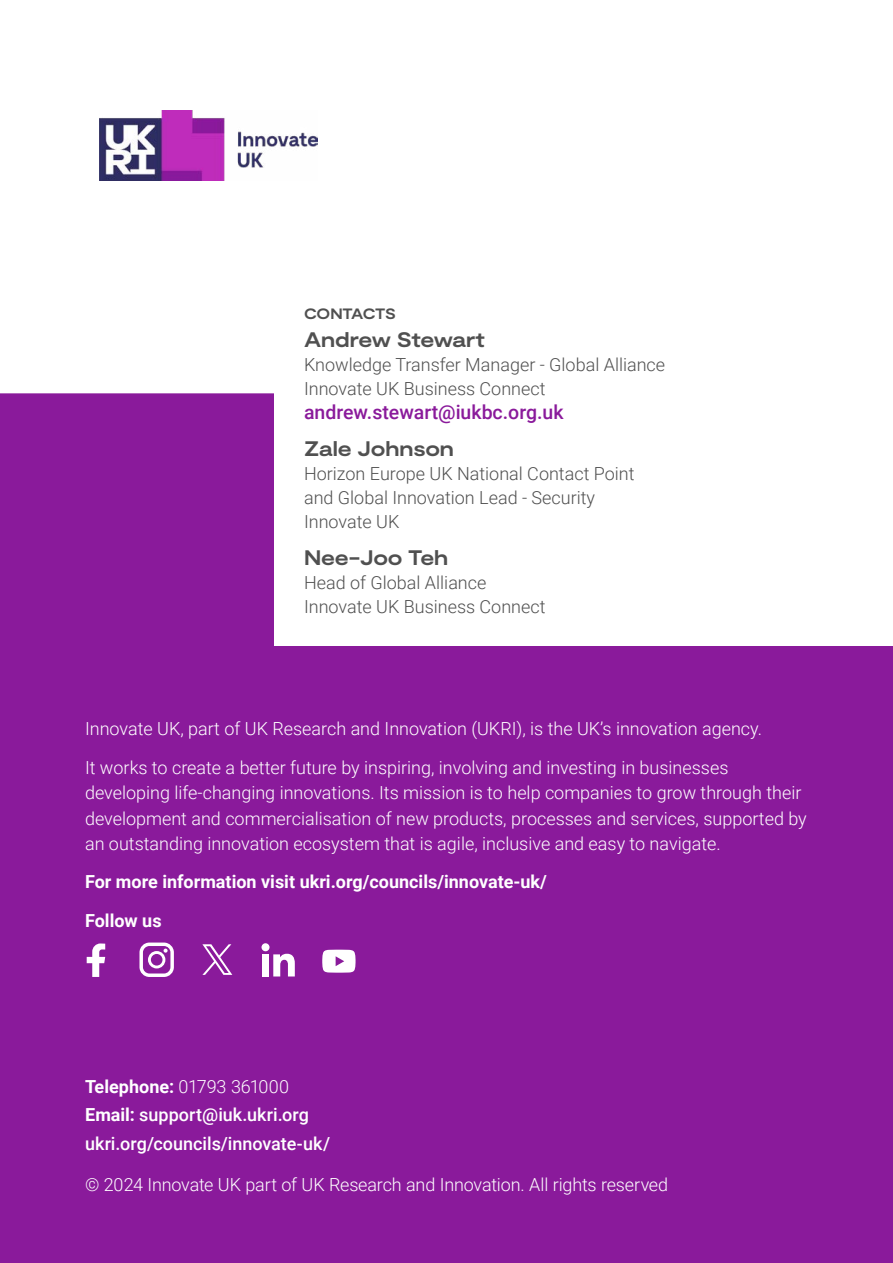
<style>
.page{position:relative;width:893px;height:1263px;background:#fff}
.page>*{position:absolute;margin:0;border:0;box-sizing:border-box;transform-origin:0 0}
.t1{font:700 expanded 21px "Moderat";letter-spacing:-.01em;color:#505050}
.t2{font:500 19.5px "Roboto";color:#8a1a9b}
.Body_Copy{font:300 18px/25.5px "Roboto";color:#fff}
.t3{font:300 18px/24px "Roboto";color:#505050}
.t4{font:700 18px "Roboto";color:#fff}
.Body_Copy-2{font:500 18px "Roboto";color:#fff}
.t5{font:700 expanded 15px "Moderat";letter-spacing:-.025em;color:#505050}
.s1{font-weight:700}
</style>
<div class="page">
<div style="left:0;top:393px;width:893px;height:870px;background:#8a1a9b"></div>
<div style="left:274px;top:362px;width:619px;height:284px;background:#fff"></div>
<div style="left:0;top:1080px;width:534px;height:183px;background:#8a1a9b"></div>
<img style="left:99px;top:111px;width:219px;height:70px">
<svg style="left:322px;top:950px;width:34px;height:23px"></svg>
<div style="left:262px;top:954px;width:7px;height:22px;background:#fff"></div>
<div style="left:261px;top:943px;width:9px;height:8px;background:#fff;border-radius:50%"></div>
<svg style="left:273px;top:954px;width:22px;height:22px"></svg>
<svg style="left:87px;top:943px;width:18px;height:34px"></svg>
<svg style="left:139px;top:942px;width:35px;height:35px"></svg>
<svg style="left:202px;top:944px;width:30px;height:31px"></svg>
<p class="t5" style="left:304px;top:305px;width:93px">CONTACTS</p>
<p class="t1" style="left:304px;top:327px;width:182px">Andrew Stewart</p>
<p class="t3" style="left:304px;top:352px;width:363px">Knowledge Transfer Manager - Global Alliance</p>
<p class="t3" style="left:304px;top:376px;width:243px">Innovate UK Business Connect</p>
<p class="t2" style="left:304px;top:398px;width:261px">andrew.stewart@iukbc.org.uk</p>
<p class="t1" style="left:304px;top:436px;width:152px">Zale Johnson</p>
<p class="t3" style="left:304px;top:461px;width:332px">Horizon Europe UK National Contact Point and Global Innovation Lead - Security</p>
<p class="t3" style="left:304px;top:509px;width:97px">Innovate UK</p>
<p class="t1" style="left:304px;top:545px;width:146px">Nee-Joo Teh</p>
<p class="t3" style="left:304px;top:569px;width:184px">Head of Global Alliance</p>
<p class="t3" style="left:304px;top:593px;width:243px">Innovate UK Business Connect</p>
<p class="Body_Copy" style="left:85px;top:715px;width:679px">Innovate UK, part of UK Research and Innovation (UKRI), is the UK’s innovation agency.</p>
<p class="Body_Copy" style="left:85px;top:754px;width:723px">It works to create a better future by inspiring, involving and investing in businesses developing life-changing innovations. Its mission is to help companies to grow through their development and commercialisation of new products, processes and services, supported by an outstanding innovation ecosystem that is agile, inclusive and easy to navigate.</p>
<p class="t4" style="left:85px;top:869px;width:463px">For more information visit ukri.org/councils/innovate-uk/</p>
<p class="t4" style="left:85px;top:908px;width:78px">Follow us</p>
<p class="Body_Copy" style="left:85px;top:1073px;width:205px"><span class="s1">Telephone:</span> 01793 361000</p>
<p class="Body_Copy-2" style="left:85px;top:1102px;width:226px"><span class="s1">Email:</span> support@iuk.ukri.org</p>
<p class="Body_Copy-2" style="left:85px;top:1130px;width:247px">ukri.org/councils/innovate-uk/</p>
<p class="Body_Copy" style="left:85px;top:1171px;width:585px">© 2024 Innovate UK part of UK Research and Innovation. All rights reserved</p>
</div>
